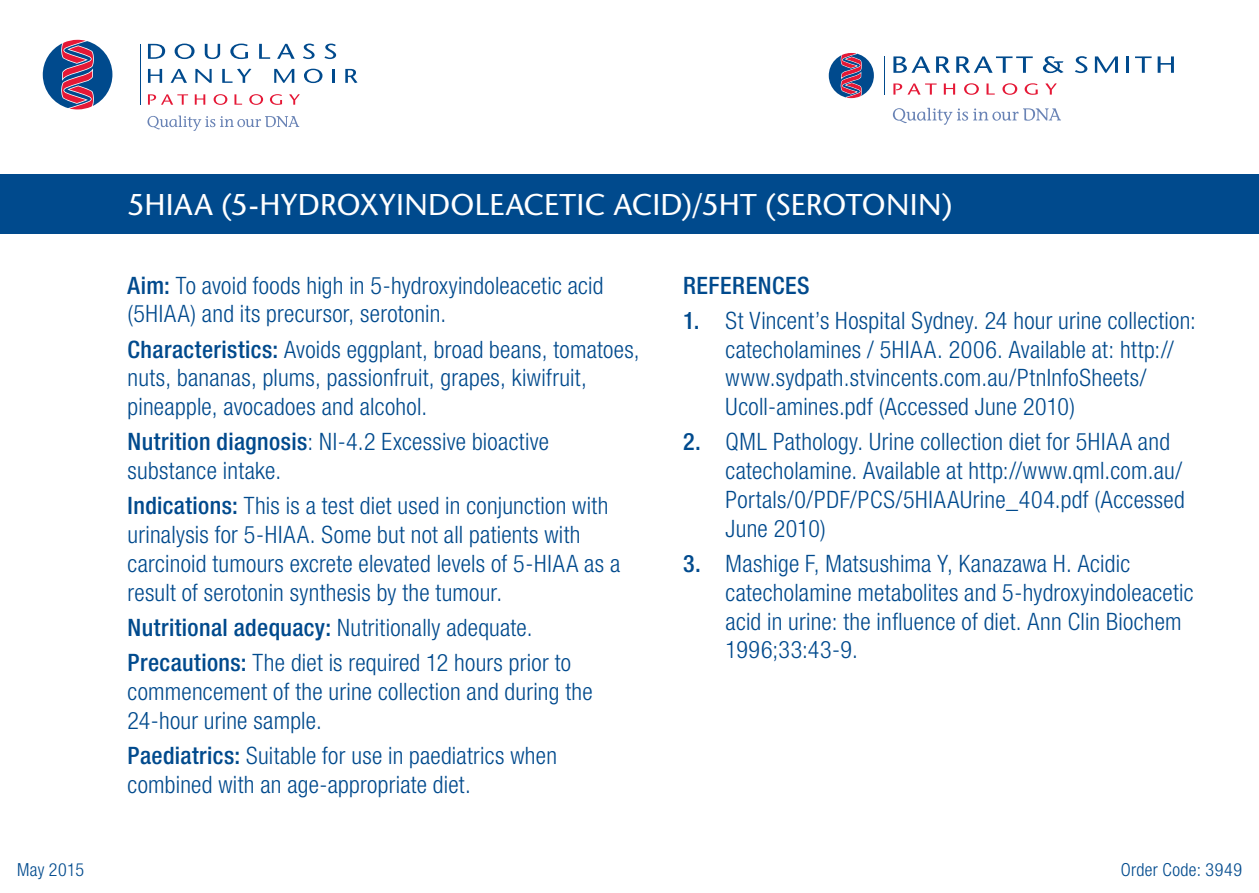
<style>
.page{position:relative;width:1259px;height:893px;background:#fff}
.page>*{position:absolute;margin:0;border:0;box-sizing:border-box;transform-origin:0 0}
.Insert_Titles{font:30px "Stone Sans";letter-spacing:.01em;color:#fff}
.Body_Copy{font:300 condensed 24px/28.8px "Helvetica Neue LT Pro";letter-spacing:.01em;color:#004a8d}
.Body_Copy-2{font:500 condensed 24px "Helvetica Neue LT Pro";letter-spacing:.02em;color:#004a8d}
.Body_Copy-3{font:300 condensed 18px "Helvetica Neue LT Pro";letter-spacing:.025em;color:#004a8d}
.s1{font-weight:500}
</style>
<div class="page">
<svg style="left:43px;top:40px;width:70px;height:70px"></svg>
<svg style="left:147px;top:116px;width:152px;height:15px"></svg>
<hr style="left:141px;top:44px;width:1px;height:61px;background:#004a8d">
<svg style="left:148px;top:44px;width:17px;height:15px"></svg>
<svg style="left:175px;top:44px;width:19px;height:15px"></svg>
<svg style="left:205px;top:44px;width:15px;height:15px"></svg>
<svg style="left:230px;top:44px;width:18px;height:15px"></svg>
<svg style="left:259px;top:44px;width:11px;height:15px"></svg>
<svg style="left:277px;top:44px;width:18px;height:15px"></svg>
<svg style="left:303px;top:44px;width:11px;height:15px"></svg>
<svg style="left:324px;top:44px;width:12px;height:15px"></svg>
<svg style="left:148px;top:94px;width:40px;height:11px"></svg>
<svg style="left:195px;top:94px;width:10px;height:11px"></svg>
<svg style="left:214px;top:94px;width:13px;height:11px"></svg>
<svg style="left:234px;top:94px;width:8px;height:11px"></svg>
<svg style="left:249px;top:94px;width:14px;height:11px"></svg>
<svg style="left:270px;top:94px;width:12px;height:11px"></svg>
<svg style="left:289px;top:94px;width:11px;height:11px"></svg>
<svg style="left:148px;top:69px;width:14px;height:14px"></svg>
<svg style="left:171px;top:69px;width:16px;height:14px"></svg>
<svg style="left:195px;top:69px;width:17px;height:14px"></svg>
<svg style="left:222px;top:69px;width:29px;height:14px"></svg>
<svg style="left:274px;top:69px;width:20px;height:14px"></svg>
<svg style="left:304px;top:69px;width:18px;height:14px"></svg>
<hr style="left:332px;top:69px;width:3px;height:14px;background:#004a8d">
<svg style="left:345px;top:69px;width:12px;height:14px"></svg>
<svg style="left:893px;top:108px;width:95px;height:17px"></svg>
<svg style="left:992px;top:112px;width:9px;height:9px"></svg>
<svg style="left:1001px;top:108px;width:60px;height:13px"></svg>
<hr style="left:884px;top:56px;width:1px;height:39px;background:#004a8d">
<svg style="left:893px;top:56px;width:37px;height:17px"></svg>
<svg style="left:936px;top:56px;width:14px;height:17px"></svg>
<svg style="left:956px;top:56px;width:76px;height:17px"></svg>
<svg style="left:1043px;top:56px;width:20px;height:17px"></svg>
<svg style="left:1075px;top:56px;width:12px;height:17px"></svg>
<svg style="left:1095px;top:56px;width:23px;height:17px"></svg>
<hr style="left:1126px;top:56px;width:3px;height:17px;background:#004a8d">
<svg style="left:1135px;top:56px;width:16px;height:17px"></svg>
<svg style="left:1157px;top:56px;width:17px;height:17px"></svg>
<svg style="left:893px;top:83px;width:43px;height:12px"></svg>
<svg style="left:943px;top:83px;width:12px;height:12px"></svg>
<svg style="left:964px;top:83px;width:15px;height:12px"></svg>
<svg style="left:986px;top:83px;width:8px;height:12px"></svg>
<svg style="left:1002px;top:83px;width:15px;height:12px"></svg>
<svg style="left:1024px;top:83px;width:13px;height:12px"></svg>
<svg style="left:1045px;top:83px;width:11px;height:12px"></svg>
<div style="left:828px;top:53px;width:46px;height:45px;background:#004a8d;border-radius:50%"></div>
<svg style="left:840px;top:53px;width:22px;height:46px"></svg>
<div style="left:0;top:174px;width:1259px;height:60px;background:#004a8d"></div>
<p class="Insert_Titles" style="left:128px;top:186px;width:826px">5HIAA (5-HYDROXYINDOLEACETIC ACID)/5HT (SEROTONIN)</p>
<p class="Body_Copy" style="left:128px;top:270px;width:477px"><span class="s1">Aim:</span> To avoid foods high in 5-hydroxyindoleacetic acid (5HIAA) and its precursor, serotonin.</p>
<p class="Body_Copy" style="left:128px;top:334px;width:513px"><span class="s1">Characteristics:</span> Avoids eggplant, broad beans, tomatoes, nuts, bananas, plums, passionfruit, grapes, kiwifruit, pineapple, avocadoes and alcohol.</p>
<p class="Body_Copy" style="left:128px;top:427px;width:423px"><span class="s1">Nutrition diagnosis</span>: NI-4.2 Excessive bioactive substance intake.</p>
<p class="Body_Copy" style="left:128px;top:491px;width:494px"><span class="s1">Indications:</span> This is a test diet used in conjunction with urinalysis for 5-HIAA. Some but not all patients with carcinoid tumours excrete elevated levels of 5-HIAA as a result of serotonin synthesis by the tumour.</p>
<p class="Body_Copy" style="left:128px;top:613px;width:406px"><span class="s1">Nutritional adequacy:</span> Nutritionally adequate.</p>
<p class="Body_Copy" style="left:128px;top:648px;width:466px"><span class="s1">Precautions:</span> The diet is required 12 hours prior to commencement of the urine collection and during the<br>24-hour urine sample.</p>
<p class="Body_Copy" style="left:128px;top:741px;width:431px"><span class="s1">Paediatrics:</span> Suitable for use in paediatrics when combined with an age-appropriate diet.</p>
<p class="Body_Copy-2" style="left:683px;top:271px;width:128px">REFERENCES</p>
<p class="Body_Copy" style="left:725px;top:306px;width:472px;text-indent:-43px"><span class="s1">1.</span> St Vincent’s Hospital Sydney. 24 hour urine collection: catecholamines / 5HIAA. 2006. Available at: http:// www.sydpath.stvincents.com.au/PtnInfoSheets/ Ucoll-amines.pdf (Accessed June 2010)</p>
<p class="Body_Copy" style="left:725px;top:427px;width:461px;text-indent:-43px"><span class="s1">2.</span> QML Pathology. Urine collection diet for 5HIAA and catecholamine. Available at http://www.qml.com.au/ Portals/0/PDF/PCS/5HIAAUrine_404.pdf (Accessed June 2010)</p>
<p class="Body_Copy" style="left:725px;top:549px;width:469px;text-indent:-43px"><span class="s1">3.</span> Mashige F, Matsushima Y, Kanazawa H. Acidic catecholamine metabolites and 5-hydroxyindoleacetic acid in urine: the influence of diet. Ann Clin Biochem 1996;33:43-9.</p>
<p class="Body_Copy-3" style="left:17px;top:859px;width:68px">May 2015</p>
<p class="Body_Copy-3" style="left:1120px;top:859px;width:123px">Order Code: 3949</p>
</div>
